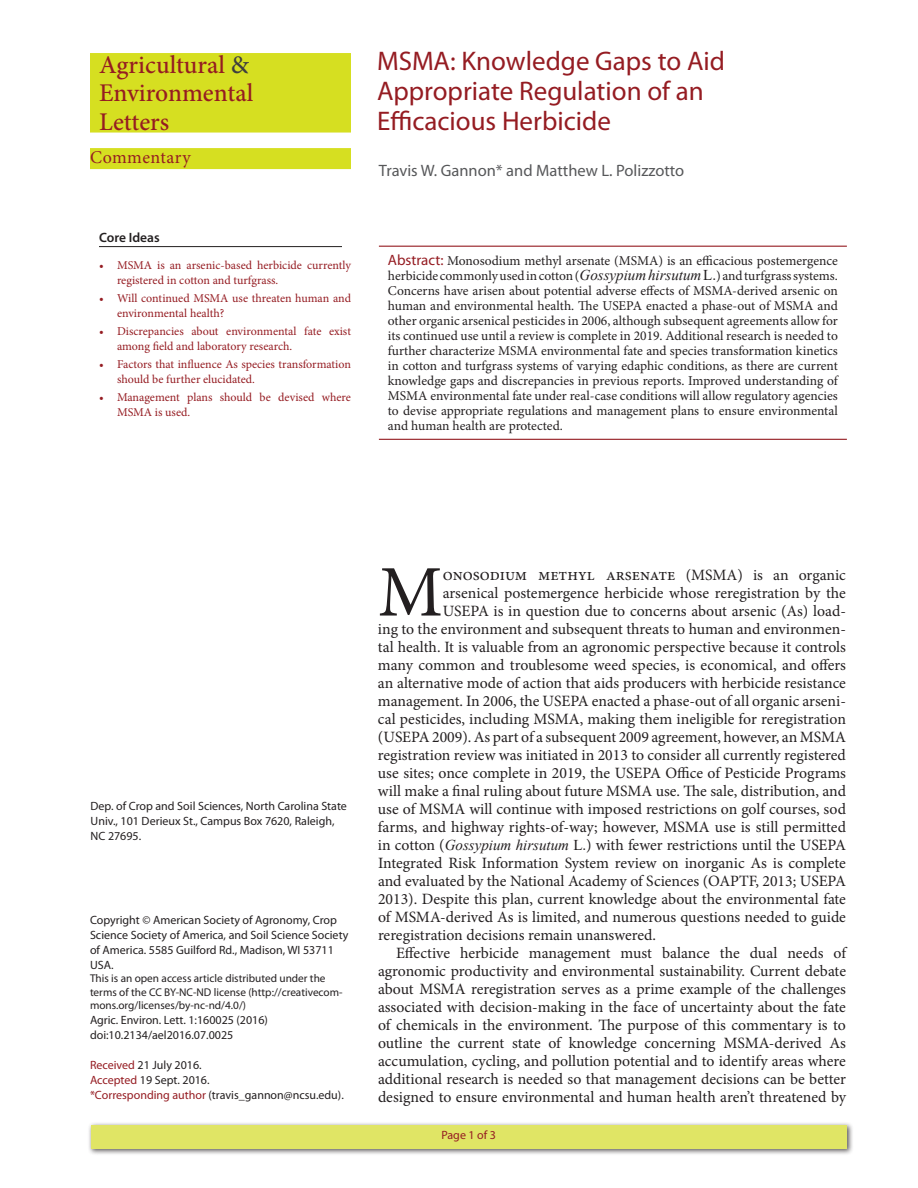
<style>
.page{position:relative;width:918px;height:1188px;background:#fff}
.page>*{position:absolute;margin:0;border:0;box-sizing:border-box;transform-origin:0 0}
.t1{font:72.6px "Minion Pro";color:#231f20}
.t2{font:27px/30px "Myriad Pro";color:#951c22}
.t3{font:500 25.5px/28.5px "Minion Pro";color:#951c22}
.t4{font:18px "Minion Pro";color:#951c22}
.t5{font:17.25px "Minion Pro";color:#231f20}
.t6{font:16.5px "Myriad Pro";color:#57585a}
.t7{font:15.75px "Minion Pro";color:#231f20}
.t8{font:13.5px/15px "Minion Pro";color:#231f20;text-align:justify}
.t9{font:600 13.5px "Myriad Pro";color:#231f20}
.t10{font:12px/15px "Myriad Pro";color:#231f20}
.t11{font:12px/15px "Minion Pro";color:#951c22}
.t12{font:12px "Myriad Pro";color:#951c22}
.t13{font:11.25px/13.5px "Myriad Pro";color:#231f20}
.s1{color:#3e3e3f}
.s2{font-family:"Myriad Pro";font-size:15px;color:#951c22}
.s3{font-family:"Times New Roman";font-style:italic;font-size:15px}
.s4{font-family:"Times New Roman";font-size:15px}
.s5{color:#951c22}
.s6{font-size:15.75px}
</style>
<div class="page">
<div style="left:87px;top:1121px;width:767px;height:35px;background:#231f20;opacity:.75"></div>
<div style="left:91px;top:1125px;width:756px;height:24px;background:#e0e565"></div>
<div style="left:90px;top:53px;width:261px;height:80px;background:#d6df21"></div>
<div style="left:90px;top:148px;width:261px;height:21px;background:#d6df21"></div>
<hr style="left:379px;top:246px;width:468px;height:1px;background:#951c22">
<hr style="left:379px;top:439px;width:468px;height:1px;background:#951c22">
<hr style="left:99px;top:246px;width:243px;height:1px;background:#231f20">
<h3 class="t3" style="left:99px;top:50px;width:156px">Agricultural <span class="s1">&amp;<br></span>Environmental<br>Letters</h3>
<p class="t4" style="left:90px;top:145px;width:102px">Commentary</p>
<p class="t9" style="left:99px;top:229px;width:62px">Core Ideas</p>
<p class="t11" style="left:117px;top:257px;width:236px;text-indent:-18px">• MSMA is an arsenic-based herbicide currently registered in cotton and turfgrass.</p>
<p class="t11" style="left:117px;top:290px;width:236px;text-indent:-18px">• Will continued MSMA use threaten human and environmental health?</p>
<p class="t11" style="left:117px;top:323px;width:236px;text-indent:-18px">• Discrepancies about environmental fate exist among field and laboratory research.</p>
<p class="t11" style="left:117px;top:356px;width:236px;text-indent:-18px">• Factors that influence As species transformation should be further elucidated.</p>
<p class="t11" style="left:117px;top:389px;width:236px;text-indent:-18px">• Management plans should be devised where<br>MSMA is used.</p>
<h2 class="t2" style="left:377px;top:45px;width:349px">MSMA: Knowledge Gaps to Aid<br>Appropriate Regulation of an<br>Efficacious Herbicide</h2>
<p class="t6" style="left:379px;top:160px;width:307px">Travis W. Gannon* and Matthew L. Polizzotto</p>
<p class="t8" style="left:388px;top:253px;width:452px"><span class="s2">Abstract:</span> Monosodium methyl arsenate (MSMA) is an efficacious postemergence herbicide commonly used in cotton (<span class="s3">Gossypiumhirsutum</span> <span class="s4">L.</span>) and turfgrass systems.<br>Concerns have arisen about potential adverse effects of MSMA-derived arsenic on human and environmental health. The USEPA enacted a phase-out of MSMA and other organic arsenical pesticides in 2006, although subsequent agreements allow for its continued use until a review is complete in 2019. Additional research is needed to further characterize MSMA environmental fate and species transformation kinetics in cotton and turfgrass systems of varying edaphic conditions, as there are current knowledge gaps and discrepancies in previous reports. Improved understanding of MSMA environmental fate under real-case conditions will allow regulatory agencies to devise appropriate regulations and management plans to ensure environmental and human health are protected.</p>
<p class="t10" style="left:91px;top:798px;width:258px">Dep. of Crop and Soil Sciences, North Carolina State<br>Univ., 101 Derieux St., Campus Box 7620, Raleigh,<br>NC 27695.</p>
<p class="t10" style="left:90px;top:912px;width:260px">Copyright © American Society of Agronomy, Crop Science Society of America, and Soil Science Society of America. 5585 Guilford Rd., Madison, WI 53711<br>USA.</p>
<p class="t13" style="left:90px;top:971px;width:254px">This is an open access article distributed under the terms of the CC BY-NC-ND license (http://creativecom&shy;mons.org/licenses/by-nc-nd/4.0/)</p>
<p class="t10" style="left:90px;top:1012px;width:179px">Agric. Environ. Lett. 1:160025 (2016) doi:10.2134/ael2016.07.0025</p>
<p class="t10" style="left:90px;top:1057px;width:255px"><span class="s5">Received</span> 21 July 2016.<br><span class="s5">Accepted</span> 19 Sept. 2016.<br><span class="s5">*Corresponding author</span> (travis_gannon@ncsu.edu).</p>
<h1 class="t1" style="left:378px;top:544px;width:66px">M</h1>
<p class="t5" style="left:443px;top:562px;width:405px">onosodium methyl arsenate <span class="s6">(MSMA) is an organic</span></p>
<p class="t7" style="left:443px;top:582px;width:405px">arsenical postemergence herbicide whose reregistration by the</p>
<p class="t7" style="left:443px;top:600px;width:405px">USEPA is in question due to concerns about arsenic (As) load-</p>
<p class="t7" style="left:378px;top:618px;width:470px">ing to the environment and subsequent threats to human and environmen-</p>
<p class="t7" style="left:378px;top:636px;width:470px">tal health. It is valuable from an agronomic perspective because it controls</p>
<p class="t7" style="left:378px;top:654px;width:469px">many common and troublesome weed species, is economical, and offers</p>
<p class="t7" style="left:378px;top:672px;width:470px">an alternative mode of action that aids producers with herbicide resistance</p>
<p class="t7" style="left:378px;top:690px;width:470px">management. In 2006, the USEPA enacted a phase-out of all organic arseni-</p>
<p class="t7" style="left:378px;top:708px;width:469px">cal pesticides, including MSMA, making them ineligible for reregistration</p>
<p class="t7" style="left:378px;top:726px;width:470px">(USEPA 2009). As part of a subsequent 2009 agreement, however, an MSMA</p>
<p class="t7" style="left:378px;top:744px;width:469px">registration review was initiated in 2013 to consider all currently registered</p>
<p class="t7" style="left:378px;top:762px;width:469px">use sites; once complete in 2019, the USEPA Office of Pesticide Programs</p>
<p class="t7" style="left:378px;top:780px;width:470px">will make a final ruling about future MSMA use. The sale, distribution, and</p>
<p class="t7" style="left:378px;top:798px;width:470px">use of MSMA will continue with imposed restrictions on golf courses, sod</p>
<p class="t7" style="left:378px;top:816px;width:470px">farms, and highway rights-of-way; however, MSMA use is still permitted</p>
<p class="t7" style="left:378px;top:834px;width:469px">in cotton (<span class="s3">Gossypium hirsutum</span> <span class="s4">L.</span>) with fewer restrictions until the USEPA</p>
<p class="t7" style="left:378px;top:852px;width:469px">Integrated Risk Information System review on inorganic As is complete</p>
<p class="t7" style="left:378px;top:870px;width:470px">and evaluated by the National Academy of Sciences (OAPTF, 2013; USEPA</p>
<p class="t7" style="left:378px;top:888px;width:470px">2013). Despite this plan, current knowledge about the environmental fate</p>
<p class="t7" style="left:378px;top:906px;width:470px">of MSMA-derived As is limited, and numerous questions needed to guide</p>
<p class="t7" style="left:378px;top:924px;width:280px">reregistration decisions remain unanswered.</p>
<p class="t7" style="left:396px;top:942px;width:452px">Effective herbicide management must balance the dual needs of</p>
<p class="t7" style="left:378px;top:960px;width:470px">agronomic productivity and environmental sustainability. Current debate</p>
<p class="t7" style="left:378px;top:978px;width:469px">about MSMA reregistration serves as a prime example of the challenges</p>
<p class="t7" style="left:378px;top:996px;width:469px">associated with decision-making in the face of uncertainty about the fate</p>
<p class="t7" style="left:378px;top:1014px;width:470px">of chemicals in the environment. The purpose of this commentary is to</p>
<p class="t7" style="left:378px;top:1032px;width:469px">outline the current state of knowledge concerning MSMA-derived As</p>
<p class="t7" style="left:378px;top:1050px;width:469px">accumulation, cycling, and pollution potential and to identify areas where</p>
<p class="t7" style="left:378px;top:1068px;width:469px">additional research is needed so that management decisions can be better</p>
<p class="t7" style="left:378px;top:1086px;width:470px">designed to ensure environmental and human health aren’t threatened by</p>
<p class="t12" style="left:441px;top:1127px;width:56px">Page 1 of 3</p>
</div>
